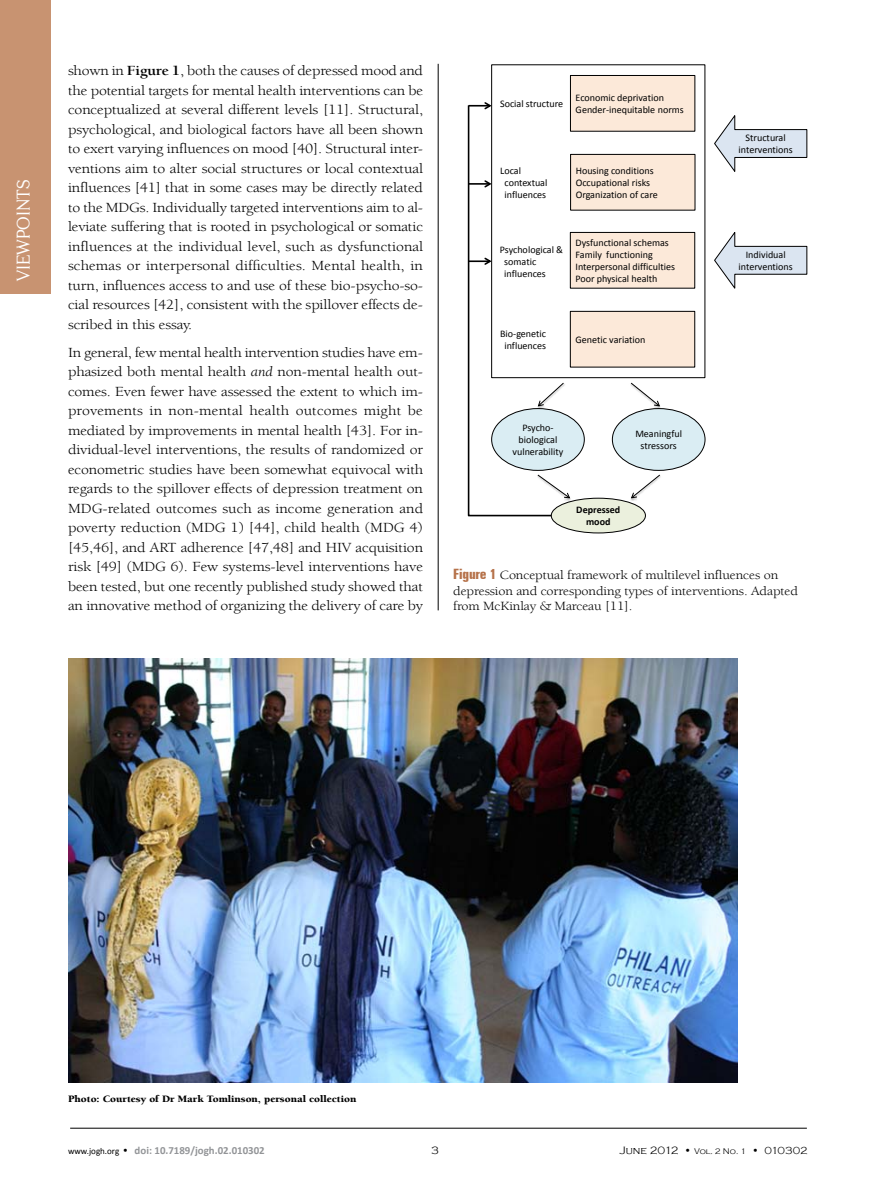
<style>
.page{position:relative;width:893px;height:1191px;background:#fff}
.page>*{position:absolute;margin:0;border:0;box-sizing:border-box;transform-origin:0 0}
.t1{font:18px "Centabel";color:#fff}
.t2{font:14.25px/19.5px "Berkeley Std";letter-spacing:-.01em;color:#000;text-align:justify;scale:1.11 1}
.t3{font:12.9px/15.8px "Berkeley Std";letter-spacing:-.01em;color:#000;scale:1.11 1}
.t4{font:700 10.95px "Calibri";color:#939598}
.t5{font:300 10.95px "Copperplate Gothic";color:#000}
.t6{font:10.05px/12px "Calibri";color:#000}
.t7{font:900 10.05px "Berkeley Std";color:#000;scale:1.11 1}
.t8{font:700 10.05px/12px "Calibri";color:#000;text-align:center}
.s1{font-weight:700}
.s2{font-style:italic}
.s3{font-family:"Zurich BT";font-weight:700;font-stretch:extra-condensed;font-size:14.25px;color:#b6724a}
.s4{font-weight:400;font-size:9px;color:#000}
.s5{font-family:"Copperplate Gothic";font-weight:300;color:#000}
.s6{font-size:8.25px}
.s7{font-size:10.5px}
</style>
<div class="page">
<hr style="left:70px;top:1128px;width:737px;height:1px;background:#000">
<div style="left:0;top:0;width:51px;height:293px;background:#c89371"></div>
<hr style="left:438px;top:64px;width:1px;height:546px;background:#000">
<div style="left:570px;top:75px;width:125px;height:56px;background:#fce9d9"></div>
<div style="left:570px;top:75px;width:125px;height:56px;border:1px solid #000"></div>
<div style="left:571px;top:154px;width:124px;height:56px;background:#fce9d9"></div>
<div style="left:570px;top:154px;width:125px;height:56px;border:1px solid #000"></div>
<div style="left:570px;top:232px;width:125px;height:56px;background:#fce9d9"></div>
<div style="left:570px;top:232px;width:125px;height:56px;border:1px solid #000"></div>
<div style="left:570px;top:311px;width:125px;height:56px;background:#fce9d9"></div>
<div style="left:570px;top:311px;width:125px;height:56px;border:1px solid #000"></div>
<div style="left:492px;top:408px;width:92px;height:62px;background:#daedf3;border-radius:50%"></div>
<div style="left:551px;top:498px;width:94px;height:35px;background:#ebf0dd;border-radius:50%"></div>
<div style="left:551px;top:498px;width:95px;height:35px;border:1px solid #000;border-radius:50%"></div>
<svg style="left:714px;top:232px;width:93px;height:57px"></svg>
<svg style="left:714px;top:115px;width:93px;height:57px"></svg>
<div style="left:612px;top:408px;width:93px;height:62px;background:#daedf3;border-radius:50%"></div>
<img style="left:624px;top:499px;width:15px;height:7px">
<svg style="left:631px;top:474px;width:30px;height:25px"></svg>
<img style="left:631px;top:406px;width:35px;height:8px">
<svg style="left:630px;top:382px;width:30px;height:25px"></svg>
<img style="left:571px;top:499px;width:6px;height:4px">
<svg style="left:467px;top:101px;width:104px;height:416px"></svg>
<img style="left:68px;top:658px;width:669px;height:424px">
<p class="t1" style="left:13px;top:281px;width:103px;rotate:-90deg">VIEWPOINTS</p>
<p class="t2" style="left:68px;top:61px;width:322px">shown in <span class="s1">Figure 1</span>, both the causes of depressed mood and the potential targets for mental health interventions can be conceptualized at several different levels [11]. Structural, psychological, and biological factors have all been shown to exert varying influences on mood [40]. Structural inter&shy;ventions aim to alter social structures or local contextual influences [41] that in some cases may be directly related to the MDGs. Individually targeted interventions aim to al&shy;leviate suffering that is rooted in psychological or somatic influences at the individual level, such as dysfunctional schemas or interpersonal difficulties. Mental health, in turn, influences access to and use of these bio-psycho-so&shy;cial resources [42], consistent with the spillover effects de&shy;scribed in this essay.</p>
<p class="t2" style="left:68px;top:343px;width:322px">In general, few mental health intervention studies have em&shy;phasized both mental health <span class="s2">and</span> non-mental health out&shy;comes. Even fewer have assessed the extent to which im&shy;provements in non-mental health outcomes might be mediated by improvements in mental health [43]. For in&shy;dividual-level interventions, the results of randomized or econometric studies have been somewhat equivocal with regards to the spillover effects of depression treatment on MDG-related outcomes such as income generation and poverty reduction (MDG 1) [44], child health (MDG 4) [45,46], and ART adherence [47,48] and HIV acquisition risk [49] (MDG 6). Few systems-level interventions have been tested, but one recently published study showed that an innovative method of organizing the delivery of care by</p>
<p class="t6" style="left:500px;top:97px;width:65px">Social structure</p>
<p class="t6" style="left:576px;top:91px;width:110px">Economic deprivation<br>Gender-inequitable norms</p>
<p class="t6" style="left:738px;top:131px;width:56px;text-align:center">Structural interventions</p>
<p class="t6" style="left:505px;top:164px;width:44px;text-indent:-4px">Local contextual influences</p>
<p class="t6" style="left:576px;top:164px;width:84px">Housing conditions<br>Occupational risks<br>Organization of care</p>
<p class="t6" style="left:504px;top:243px;width:60px;text-indent:-4px">Psychological &amp; somatic influences</p>
<p class="t6" style="left:575px;top:236px;width:101px">Dysfunctional schemas<br>Family functioning<br>Interpersonal difficulties<br>Poor physical health</p>
<p class="t6" style="left:738px;top:248px;width:56px;text-align:center">Individual interventions</p>
<p class="t6" style="left:500px;top:327px;width:48px;text-align:center">Bio-genetic influences</p>
<p class="t6" style="left:575px;top:333px;width:71px">Genetic variation</p>
<p class="t6" style="left:513px;top:421px;width:52px;text-align:center">Psycho&shy;biological vulnerability</p>
<p class="t6" style="left:635px;top:427px;width:48px;text-align:center">Meaningful stressors</p>
<p class="t8" style="left:576px;top:503px;width:46px">Depressed mood</p>
<p class="t3" style="left:453px;top:567px;width:312px"><span class="s3">Figure 1</span> Conceptual framework of multilevel influences on depression and corresponding types of interventions. Adapted from McKinlay &amp; Marceau [11].</p>
<p class="t7" style="left:68px;top:1093px;width:261px">Photo: Courtesy of Dr Mark Tomlinson, personal collection</p>
<p class="t4" style="left:68px;top:1143px;width:198px"><span class="s4">www.jogh.org</span> <span class="s5">•</span> doi: 10.7189/jogh.02.010302</p>
<p class="t5" style="left:431px;top:1144px;width:9px">3</p>
<p class="t5" style="left:619px;top:1144px;width:190px">June 2012 • <span class="s6">Vol. 2 No. 1</span> • <span class="s7">010302</span></p>
</div>
